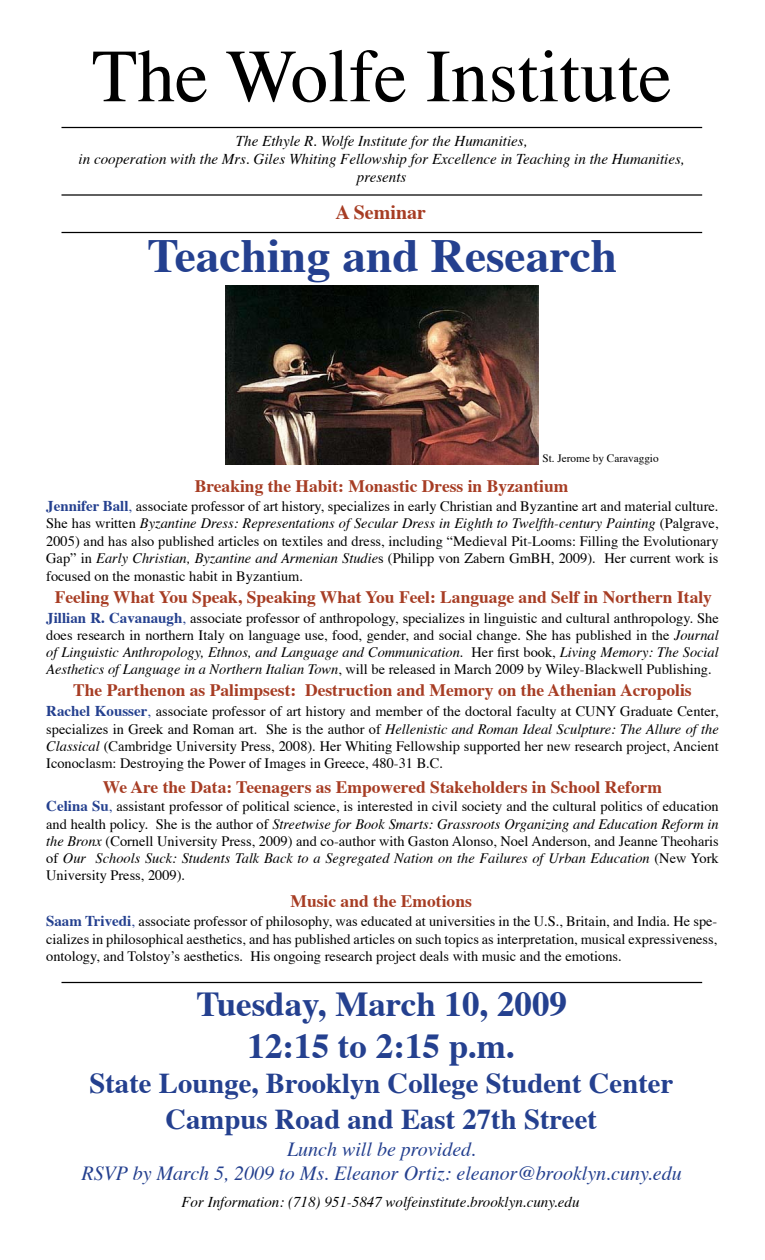
<style>
.page{position:relative;width:765px;height:1260px;background:#fff}
.page>*{position:absolute;margin:0;border:0;box-sizing:border-box;transform-origin:0 0}
.t1{font:75px "Times";color:#000}
.t2{font:700 47.5px "Times";color:#24408f}
.t3{font:700 35px/42px "Times";color:#24408f;text-align:center}
.t4{font:700 28.75px/36px "Times";color:#24408f;text-align:center}
.t5{font:italic 20px/24px "Times";color:#24408f;text-align:center}
.t6{font:700 20px "Times";color:#a73d24}
.t7{font:700 17.5px "Times";color:#a73d24}
.t8{font:italic 15px/18px "Times";color:#000;text-align:center}
.t9{font:14.38px/17.2px "Times";color:#000;text-align:justify}
.t10{font:11.25px "Times";color:#000}
.s1{font-weight:700;font-size:15px;color:#24408f}
.s2{font-size:15px;color:#24408f}
.s3{font-style:italic}
</style>
<div class="page">
<hr style="left:62px;top:127px;width:640px;height:1px;background:#000">
<hr style="left:62px;top:194px;width:640px;height:2px;background:#000">
<hr style="left:62px;top:232px;width:640px;height:1px;background:#000">
<hr style="left:62px;top:982px;width:640px;height:1px;background:#000">
<img style="left:225px;top:285px;width:313px;height:180px">
<h1 class="t1" style="left:92px;top:6px;width:582px">The Wolfe Institute</h1>
<p class="t8" style="left:79px;top:131px;width:608px">The Ethyle R. Wolfe Institute for the Humanities,<br>in cooperation with the Mrs. Giles Whiting Fellowship for Excellence in Teaching in the Humanities, presents</p>
<h3 class="t6" style="left:335px;top:193px;width:92px">A Seminar</h3>
<h2 class="t2" style="left:147px;top:210px;width:471px">Teaching and Research</h2>
<p class="t10" style="left:542px;top:448px;width:118px">St. Jerome by Caravaggio</p>
<p class="t7" style="left:195px;top:469px;width:375px">Breaking the Habit: Monastic Dress in Byzantium</p>
<p class="t9" style="left:46px;top:497px;width:674px"><span class="s1">Jennifer Ball</span><span class="s2">,</span> associate professor of art history, specializes in early Christian and Byzantine art and material culture.<br>She has written <span class="s3">Byzantine Dress: Representations of Secular Dress in Eighth to Twelfth-century Painting</span> (Palgrave, 2005) and has also published articles on textiles and dress, including “Medieval Pit-Looms: Filling the Evolutionary Gap” in <span class="s3">Early Christian, Byzantine and Armenian Studie</span>s (Philipp von Zabern GmBH, 2009). Her current work is focused on the monastic habit in Byzantium.</p>
<p class="t7" style="left:55px;top:580px;width:659px">Feeling What You Speak, Speaking What You Feel: Language and Self in Northern Italy</p>
<p class="t9" style="left:46px;top:608px;width:674px"><span class="s1">Jillian R. Cavanaugh</span><span class="s2">,</span> associate professor of anthropology, specializes in linguistic and cultural anthropology. She does research in northern Italy on language use, food, gender, and social change. She has published in the <span class="s3">Journal of Linguistic Anthropology, Ethnos, and Language and Communication.</span> Her first book, <span class="s3">Living Memory: The Social Aesthetics of Language in a Northern Italian Town</span>, will be released in March 2009 by Wiley-Blackwell Publishing.</p>
<p class="t7" style="left:73px;top:673px;width:620px">The Parthenon as Palimpsest: Destruction and Memory on the Athenian Acropolis</p>
<p class="t9" style="left:46px;top:702px;width:674px"><span class="s1">Rachel Kousser</span><span class="s2">,</span> associate professor of art history and member of the doctoral faculty at CUNY Graduate Center, specializes in Greek and Roman art. She is the author of <span class="s3">Hellenistic and Roman Ideal Sculpture: The Allure of the Classical</span> (Cambridge University Press, 2008). Her Whiting Fellowship supported her new research project, Ancient Iconoclasm: Destroying the Power of Images in Greece, 480-31 B.C.</p>
<p class="t7" style="left:103px;top:770px;width:561px">We Are the Data: Teenagers as Empowered Stakeholders in School Reform</p>
<p class="t9" style="left:46px;top:797px;width:674px"><span class="s1">Celina Su</span><span class="s2">,</span> assistant professor of political science, is interested in civil society and the cultural politics of education and health policy. She is the author of <span class="s3">Streetwise for Book Smarts: Grassroots Organizing and Education Reform in the Bronx</span> (Cornell University Press, 2009) and co-author with Gaston Alonso, Noel Anderson, and Jeanne Theoharis of <span class="s3">Our Schools Suck: Students Talk Back to a Segregated Nation on the Failures of Urban Education</span> (New York University Press, 2009).</p>
<p class="t7" style="left:291px;top:884px;width:183px">Music and the Emotions</p>
<p class="t9" style="left:46px;top:912px;width:673px"><span class="s1">Saam Trivedi</span><span class="s2">,</span> associate professor of philosophy, was educated at universities in the U.S., Britain, and India. He spe&shy;cializes in philosophical aesthetics, and has published articles on such topics as interpretation, musical expressiveness, ontology, and Tolstoy’s aesthetics. His ongoing research project deals with music and the emotions.</p>
<h3 class="t3" style="left:197px;top:980px;width:372px">Tuesday, March 10, 2009<br>12:15 to 2:15 p.m.</h3>
<h3 class="t4" style="left:89px;top:1062px;width:586px">State Lounge, Brooklyn College Student Center<br>Campus Road and East 27th Street</h3>
<h3 class="t5" style="left:81px;top:1136px;width:602px">Lunch will be provided.<br>RSVP by March 5, 2009 to Ms. Eleanor Ortiz: eleanor@brooklyn.cuny.edu</h3>
<p class="t8" style="left:181px;top:1191px;width:400px">For Information: (718) 951-5847 wolfeinstitute.brooklyn.cuny.edu</p>
</div>
